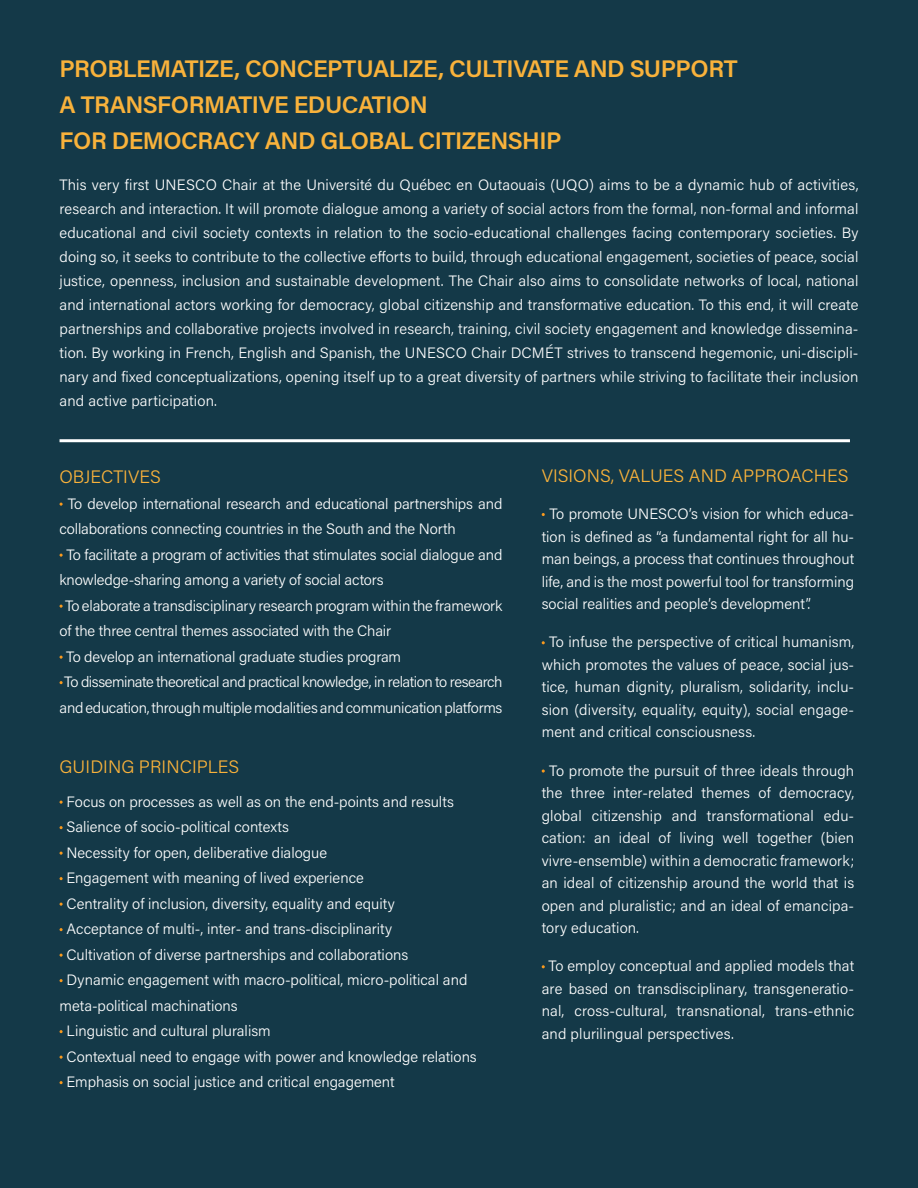
<style>
.page{position:relative;width:918px;height:1188px;background:#143948}
.page>*{position:absolute;margin:0;border:0;box-sizing:border-box;transform-origin:0 0}
.t1{font:600 24px "Acumin Pro";letter-spacing:-.02em;color:#f9b23b}
.t2{font:300 18px "Acumin Pro";color:#f9b23b}
.t3{font:300 15px/22.5px "Acumin Pro";color:#fff;text-align:justify}
.t4{font:300 15px/25.5px "Acumin Pro";letter-spacing:-.025em;color:#fff;text-align:center}
</style>
<div class="page">
<hr style="left:60px;top:439px;width:790px;height:3px;background:#fff">
<p class="t1" style="left:60px;top:52px;width:680px">PROBLEMATIZE, CONCEPTUALIZE, CULTIVATE AND SUPPORT</p>
<p class="t1" style="left:60px;top:88px;width:370px">A TRANSFORMATIVE EDUCATION</p>
<p class="t1" style="left:60px;top:124px;width:504px">FOR DEMOCRACY AND GLOBAL CITIZENSHIP</p>
<p class="t3" style="left:60px;top:172px;width:801px;line-height:24px">This very first UNESCO Chair at the Université du Québec en Outaouais (UQO) aims to be a dynamic hub of activities, research and interaction. It will promote dialogue among a variety of social actors from the formal, non-formal and informal educational and civil society contexts in relation to the socio-educational challenges facing contemporary societies. By doing so, it seeks to contribute to the collective efforts to build, through educational engagement, societies of peace, social justice, openness, inclusion and sustainable development. The Chair also aims to consolidate networks of local, national and international actors working for democracy, global citizenship and transformative education. To this end, it will create partnerships and collaborative projects involved in research, training, civil society engagement and knowledge dissemina&shy;tion. By working in French, English and Spanish, the UNESCO Chair DCMÉT strives to transcend hegemonic, uni-discipli&shy;nary and fixed conceptualizations, opening itself up to a great diversity of partners while striving to facilitate their inclusion and active participation.</p>
<p class="t2" style="left:60px;top:465px;width:103px">OBJECTIVES</p>
<p class="t3" style="left:60px;top:490px;width:444px;line-height:25.5px;text-indent:8px">To develop international research and educational partnerships and collaborations connecting countries in the South and the North</p>
<p class="t3" style="left:60px;top:541px;width:444px;line-height:25.5px;text-indent:7px">To facilitate a program of activities that stimulates social dialogue and knowledge-sharing among a variety of social actors</p>
<p class="t3" style="left:60px;top:592px;width:444px;line-height:25.5px;text-indent:5px">To elaborate a transdisciplinary research program within the framework of the three central themes associated with the Chair</p>
<p class="t3" style="left:66px;top:645px;width:337px">To develop an international graduate studies program</p>
<p class="t4" style="left:60px;top:669px;width:444px">To disseminate theoretical and practical knowledge, in relation to research and education, through multiple modalities and communication platforms</p>
<p class="t2" style="left:60px;top:754px;width:181px">GUIDING PRINCIPLES</p>
<p class="t3" style="left:66px;top:790px;width:389px">Focus on processes as well as on the end-points and results</p>
<p class="t3" style="left:66px;top:815px;width:224px">Salience of socio-political contexts</p>
<p class="t3" style="left:66px;top:841px;width:262px">Necessity for open, deliberative dialogue</p>
<p class="t3" style="left:66px;top:866px;width:299px">Engagement with meaning of lived experience</p>
<p class="t3" style="left:66px;top:892px;width:330px">Centrality of inclusion, diversity, equality and equity</p>
<p class="t3" style="left:66px;top:917px;width:327px">Acceptance of multi-, inter- and trans-disciplinarity</p>
<p class="t3" style="left:66px;top:943px;width:343px">Cultivation of diverse partnerships and collaborations</p>
<p class="t3" style="left:60px;top:967px;width:409px;line-height:25.5px;text-indent:7px">Dynamic engagement with macro-political, micro-political and meta-political machinations</p>
<p class="t3" style="left:66px;top:1019px;width:206px">Linguistic and cultural pluralism</p>
<p class="t3" style="left:66px;top:1045px;width:412px">Contextual need to engage with power and knowledge relations</p>
<p class="t3" style="left:66px;top:1070px;width:330px">Emphasis on social justice and critical engagement</p>
<p class="t2" style="left:542px;top:463px;width:308px">VISIONS, VALUES AND APPROACHES</p>
<p class="t3" style="left:542px;top:502px;width:314px;text-indent:8px">To promote UNESCO’s vision for which educa&shy;tion is defined as “a fundamental right for all hu&shy;man beings, a process that continues throughout life, and is the most powerful tool for transforming social realities and people’s development”.</p>
<p class="t3" style="left:542px;top:630px;width:314px;text-indent:7px">To infuse the perspective of critical humanism, which promotes the values of peace, social jus&shy;tice, human dignity, pluralism, solidarity, inclu&shy;sion (diversity, equality, equity), social engage&shy;ment and critical consciousness.</p>
<p class="t3" style="left:542px;top:759px;width:314px;text-indent:8px">To promote the pursuit of three ideals through the three inter-related themes of democracy, global citizenship and transformational edu&shy;cation: an ideal of living well together (bien vivre-ensemble) within a democratic framework; an ideal of citizenship around the world that is open and pluralistic; and an ideal of emancipa&shy;tory education.</p>
<p class="t3" style="left:542px;top:954px;width:314px;text-indent:7px">To employ conceptual and applied models that are based on transdisciplinary, transgeneratio&shy;nal, cross-cultural, transnational, trans-ethnic and plurilingual perspectives.</p>
</div>
